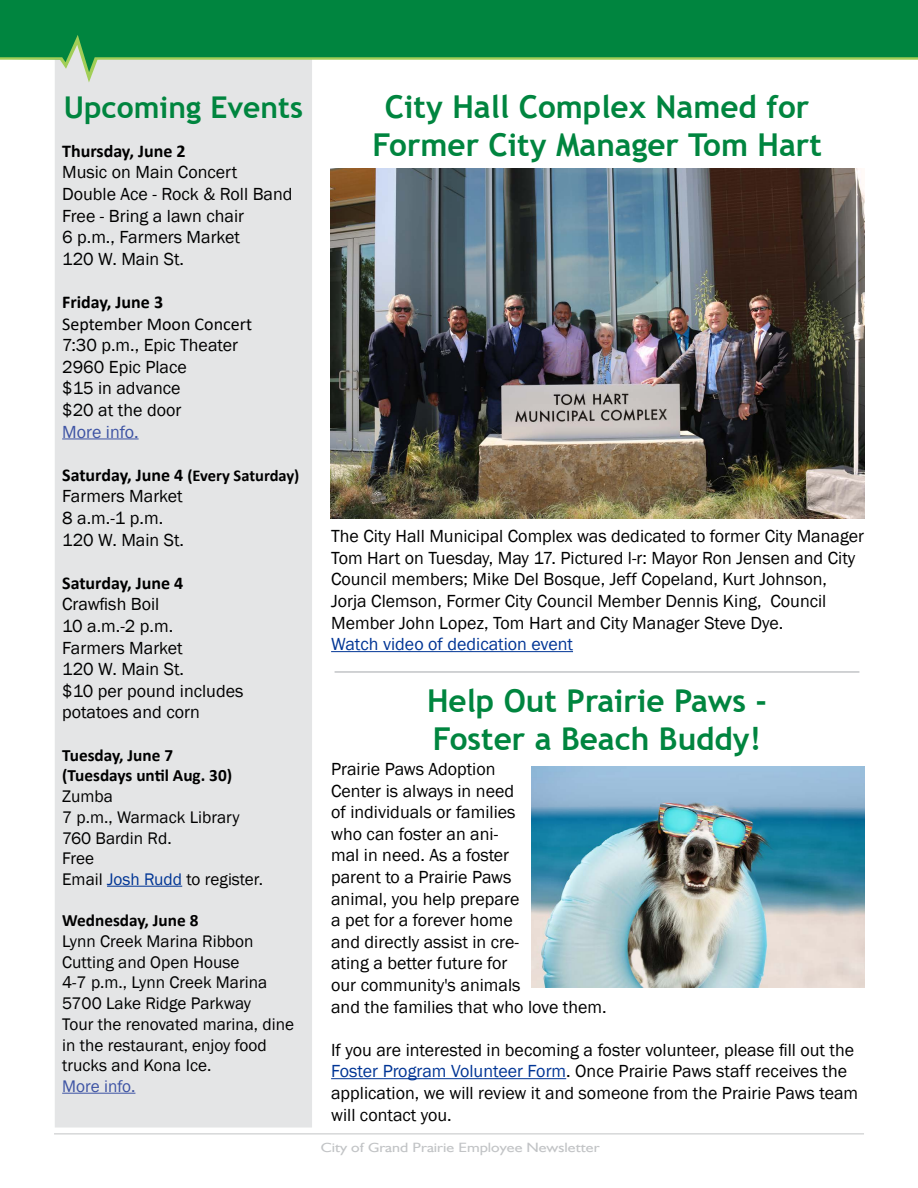
<style>
.page{position:relative;width:918px;height:1188px;background:#fff}
.page>*{position:absolute;margin:0;border:0;box-sizing:border-box;transform-origin:0 0}
.t1{font:700 31.5px/37.8px "Trebuchet MS";color:#00853f;text-align:center}
.t2{font:700 30px "Trebuchet MS";color:#00853f}
.t3{font:18px/21.6px "Franklin Gothic";color:#000}
.t4{font:700 18px "Calibri";color:#000}
.t5{font:18px "Franklin Gothic";color:#003595}
.t6{font:18px "Calibri";color:#000}
.t7{font:18px "Franklin Gothic";color:#3d53a4}
.t8{font:17.25px/20.7px "Franklin Gothic";color:#000}
.t9{font:700 17.25px/20.7px "Calibri";color:#000}
.t10{font:17.25px "Franklin Gothic";color:#3d53a4}
.t11{font:700 16.5px "Calibri";color:#000}
.t12{font:13.5px "Humanist";color:#c2c4c6;scale:1.18 1}
.s1{font-size:18px}
.s2{color:#003595}
</style>
<div class="page">
<hr style="left:54px;top:1134px;width:810px;height:1px;background:#c2c4c6">
<div style="left:55px;top:83px;width:257px;height:1045px;background:#e4e5e6"></div>
<div style="left:0;top:0;width:918px;height:35px;background:#00853f"></div>
<svg style="left:0;top:35px;width:918px;height:48px"></svg>
<hr style="left:62px;top:439px;width:77px;height:1px;background:#3d53a4">
<hr style="left:107px;top:886px;width:75px;height:1px;background:#003595">
<hr style="left:62px;top:1093px;width:73px;height:1px;background:#3d53a4">
<img style="left:330px;top:169px;width:534px;height:349px">
<hr style="left:331px;top:651px;width:242px;height:1px;background:#003595">
<hr style="left:335px;top:671px;width:524px;height:2px;background:#c2c4c6">
<hr style="left:331px;top:1078px;width:235px;height:1px;background:#003595">
<img style="left:531px;top:767px;width:333px;height:220px">
<h2 class="t2" style="left:64px;top:89px;width:241px">Upcoming Events</h2>
<p class="t4" style="left:62px;top:138px;width:125px">Thursday, June 2</p>
<p class="t3" style="left:62px;top:162px;width:232px">Music on Main Concert<br>Double Ace - Rock &amp; Roll Band<br>Free - Bring a lawn chair<br>6 p.m., Farmers Market<br>120 W. Main St.</p>
<p class="t4" style="left:62px;top:289px;width:102px">Friday, June 3</p>
<p class="t6" style="left:62px;top:311px;width:191px">September Moon Concert</p>
<p class="t3" style="left:62px;top:335px;width:177px">7:30 p.m., Epic Theater<br>2960 Epic Place<br>$15 in advance<br>$20 at the door</p>
<p class="t7" style="left:62px;top:420px;width:78px">More info.</p>
<p class="t11" style="left:62px;top:464px;width:239px"><span class="s1">Saturday, June 4</span> (Every Saturday)</p>
<p class="t3" style="left:62px;top:486px;width:123px">Farmers Market<br>8 a.m.-1 p.m.<br>120 W. Main St.</p>
<p class="t4" style="left:62px;top:570px;width:123px">Saturday, June 4</p>
<p class="t3" style="left:62px;top:594px;width:183px">Crawfish Boil<br>10 a.m.-2 p.m.<br>Farmers Market<br>120 W. Main St.<br>$10 per pound includes potatoes and corn</p>
<p class="t9" style="left:62px;top:744px;width:172px">Tuesday, June 7 (Tuesdays until Aug. 30)</p>
<p class="t8" style="left:62px;top:786px;width:202px">Zumba<br>7 p.m., Warmack Library<br>760 Bardin Rd.<br>Free<br>Email <span class="s2">Josh Rudd</span> to register.</p>
<p class="t9" style="left:62px;top:910px;width:138px">Wednesday, June 8</p>
<p class="t8" style="left:62px;top:931px;width:233px">Lynn Creek Marina Ribbon<br>Cutting and Open House<br>4-7 p.m., Lynn Creek Marina<br>5700 Lake Ridge Parkway<br>Tour the renovated marina, dine in the restaurant, enjoy food trucks and Kona Ice.</p>
<p class="t10" style="left:62px;top:1075px;width:75px">More info.</p>
<h1 class="t1" style="left:372px;top:88px;width:451px">City Hall Complex Named for<br>Former City Manager Tom Hart</h1>
<p class="t3" style="left:331px;top:526px;width:535px">The City Hall Municipal Complex was dedicated to former City Manager Tom Hart on Tuesday, May 17. Pictured l-r: Mayor Ron Jensen and City Council members; Mike Del Bosque, Jeff Copeland, Kurt Johnson, Jorja Clemson, Former City Council Member Dennis King, Council Member John Lopez, Tom Hart and City Manager Steve Dye.</p>
<p class="t5" style="left:331px;top:633px;width:243px">Watch video of dedication event</p>
<h1 class="t1" style="left:427px;top:682px;width:342px;text-align:left">Help Out Prairie Paws -<br>Foster a Beach Buddy!</h1>
<p class="t3" style="left:331px;top:759px;width:277px">Prairie Paws Adoption<br>Center is always in need<br>of individuals or families<br>who can foster an ani-<br>mal in need. As a foster<br>parent to a Prairie Paws<br>animal, you help prepare<br>a pet for a forever home<br>and directly assist in cre-<br>ating a better future for<br>our community's animals<br>and the families that who love them.</p>
<p class="t3" style="left:331px;top:1039px;width:529px">If you are interested in becoming a foster volunteer, please fill out the <span class="s2">Foster Program Volunteer Form</span>. Once Prairie Paws staff receives the application, we will review it and someone from the Prairie Paws team will contact you.</p>
<p class="t12" style="left:321px;top:1139px;width:238px">City of Grand Prairie Employee Newsletter</p>
</div>
